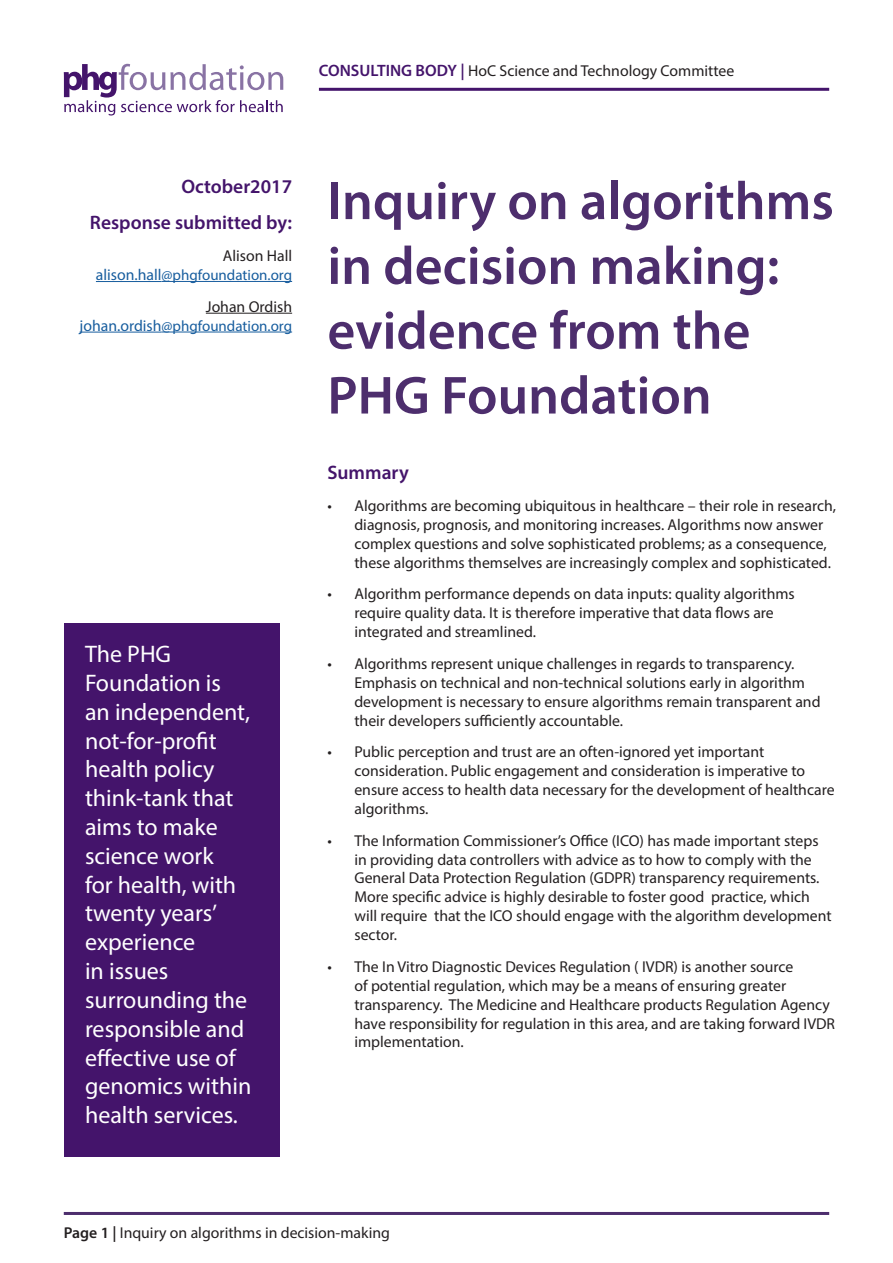
<style>
.page{position:relative;width:893px;height:1263px;background:#fff}
.page>*{position:absolute;margin:0;border:0;box-sizing:border-box;transform-origin:0 0}
.t1{font:600 54px/64.8px "Myriad Pro";color:#4d2e6d}
.t2{font:24px/28.8px "Myriad Pro";color:#fff}
.hh2{font:600 19.5px "Myriad Pro";color:#44146b}
.t3{font:15.75px/18.9px "Myriad Pro";color:#231f20}
.t4{font:15px "Myriad Pro";color:#175d9e}
.s1{font-weight:600;font-size:16.5px;color:#44146b}
.s2{font-size:15.75px}
.s3{font-weight:600}
</style>
<div class="page">
<hr style="left:319px;top:88px;width:510px;height:3px;background:#44146b">
<hr style="left:64px;top:1212px;width:765px;height:3px;background:#4d2e6d">
<svg style="left:64px;top:64px;width:219px;height:52px"></svg>
<hr style="left:96px;top:281px;width:66px;height:1px;background:#175d9e">
<hr style="left:162px;top:281px;width:130px;height:1px;background:#175d9e">
<hr style="left:206px;top:313px;width:86px;height:1px;background:#231f20">
<hr style="left:80px;top:332px;width:82px;height:1px;background:#175d9e">
<hr style="left:162px;top:332px;width:130px;height:1px;background:#175d9e">
<div style="left:64px;top:623px;width:215px;height:534px;background:#44146b"></div>
<p class="t3" style="left:319px;top:61px;width:417px"><span class="s1">CONSULTING BODY |</span> HoC Science and Technology Committee</p>
<p class="hh2" style="left:181px;top:174px;width:112px">October2017</p>
<p class="hh2" style="left:90px;top:210px;width:204px">Response submitted by:</p>
<p class="t3" style="left:223px;top:246px;width:71px">Alison Hall</p>
<p class="t4" style="left:96px;top:266px;width:198px"><span class="s2">alison.hall</span>@phgfoundation.org</p>
<p class="t3" style="left:206px;top:297px;width:88px">Johan Ordish</p>
<p class="t4" style="left:80px;top:316px;width:214px"><span class="s2">johan.ordish</span>@phgfoundation.org</p>
<p class="t2" style="left:85px;top:639px;width:168px">The PHG<br>Foundation is an independent, not-for-profit health policy think-tank that aims to make science work<br>for health, with twenty years’ experience<br>in issues surrounding the responsible and effective use of genomics within health services.</p>
<p class="t1" style="left:327px;top:167px;width:508px">Inquiry on algorithms in decision making: evidence from the<br>PHG Foundation</p>
<p class="hh2" style="left:327px;top:460px;width:83px">Summary</p>
<p class="t3" style="left:354px;top:496px;width:483px;text-indent:-27px">• Algorithms are becoming ubiquitous in healthcare – their role in research, diagnosis, prognosis, and monitoring increases. Algorithms now answer complex questions and solve sophisticated problems; as a consequence, these algorithms themselves are increasingly complex and sophisticated.</p>
<p class="t3" style="left:354px;top:584px;width:442px;text-indent:-27px">• Algorithm performance depends on data inputs: quality algorithms require quality data. It is therefore imperative that data flows are integrated and streamlined.</p>
<p class="t3" style="left:354px;top:654px;width:468px;text-indent:-27px">• Algorithms represent unique challenges in regards to transparency.<br>Emphasis on technical and non-technical solutions early in algorithm development is necessary to ensure algorithms remain transparent and their developers sufficiently accountable.</p>
<p class="t3" style="left:354px;top:742px;width:482px;text-indent:-27px">• Public perception and trust are an often-ignored yet important consideration. Public engagement and consideration is imperative to ensure access to health data necessary for the development of healthcare algorithms.</p>
<p class="t3" style="left:354px;top:831px;width:479px;text-indent:-27px">• The Information Commissioner’s Office (ICO) has made important steps in providing data controllers with advice as to how to comply with the General Data Protection Regulation (GDPR) transparency requirements.<br>More specific advice is highly desirable to foster good practice, which will require that the ICO should engage with the algorithm development sector.</p>
<p class="t3" style="left:354px;top:957px;width:482px;text-indent:-27px">• The In Vitro Diagnostic Devices Regulation ( IVDR) is another source<br>of potential regulation, which may be a means of ensuring greater transparency. The Medicine and Healthcare products Regulation Agency have responsibility for regulation in this area, and are taking forward IVDR implementation.</p>
<p class="t3" style="left:64px;top:1223px;width:328px"><span class="s3">Page 1 |</span> Inquiry on algorithms in decision-making</p>
</div>
